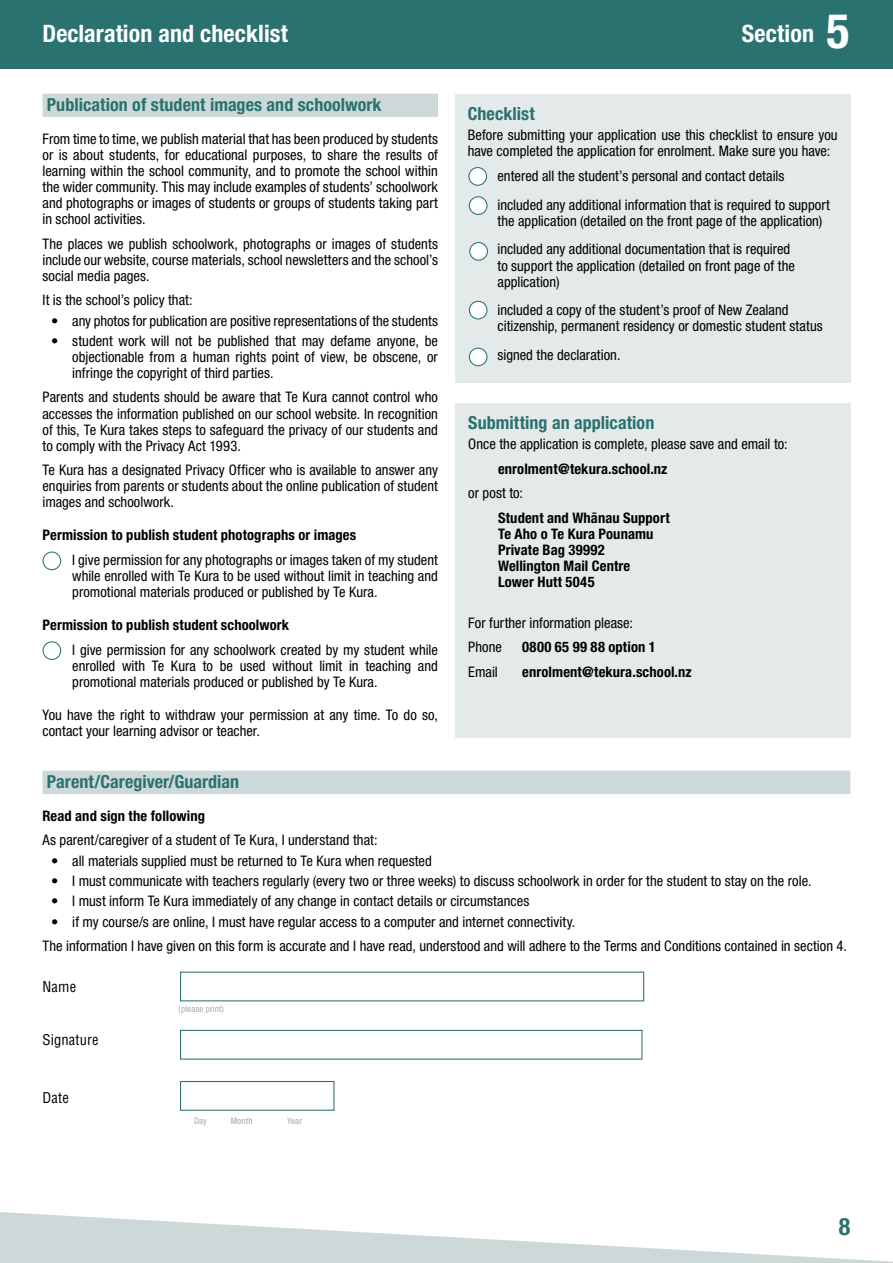
<style>
.page{position:relative;width:893px;height:1263px;background:#fff}
.page>*{position:absolute;margin:0;border:0;box-sizing:border-box;transform-origin:0 0}
.t1{font:700 condensed 24px "Helvetica Neue LT Std";letter-spacing:.005em;color:#fff}
.t2{font:700 condensed 24px "Helvetica Neue LT Std";color:#2a7270}
.t3{font:700 condensed 18px "Helvetica Neue LT Std";letter-spacing:.005em;color:#2a7270}
.t4{font:condensed 14.55px/16px "Helvetica Neue LT Std";color:#000}
.t5{font:700 condensed 14.55px/16px "Helvetica Neue LT Std";letter-spacing:.005em;color:#000}
.t6{font:condensed 14.55px "Helvetica LT Std";letter-spacing:.01em;color:#000}
.t7{font:700 condensed 14.55px "Helvetica Neue LT Std";letter-spacing:.025em;color:#000}
.t8{font:condensed 9px "Helvetica Neue LT Std";letter-spacing:.02em;color:#a7a9ac}
.s1{font-size:48px}
</style>
<div class="page">
<div style="left:0;top:0;width:893px;height:69px;background:#2a7270"></div>
<svg style="left:0;top:1212px;width:893px;height:51px;fill:#cdd9d9"></svg>
<div style="left:43px;top:771px;width:807px;height:23px;background:#cdd9d9"></div>
<div style="left:180px;top:1081px;width:154px;height:30px;border:1px solid #2a7270"></div>
<div style="left:180px;top:1030px;width:462px;height:29px;border:1px solid #2a7270"></div>
<div style="left:180px;top:972px;width:464px;height:29px;border:1px solid #2a7270"></div>
<div style="left:455px;top:94px;width:395px;height:289px;background:#e4e9e9"></div>
<div style="left:469px;top:168px;width:18px;height:17px;background:#fff;border-radius:50%"></div>
<div style="left:468px;top:167px;width:19px;height:19px;border:1px solid #2a7270;border-radius:50%"></div>
<div style="left:469px;top:197px;width:18px;height:17px;background:#fff;border-radius:50%"></div>
<div style="left:469px;top:196px;width:18px;height:19px;border:1px solid #2a7270;border-radius:50%"></div>
<div style="left:470px;top:243px;width:17px;height:17px;background:#fff;border-radius:50%"></div>
<div style="left:469px;top:242px;width:19px;height:19px;border:1px solid #2a7270;border-radius:50%"></div>
<div style="left:469px;top:301px;width:18px;height:18px;background:#fff;border-radius:50%"></div>
<div style="left:469px;top:301px;width:18px;height:18px;border:1px solid #2a7270;border-radius:50%"></div>
<div style="left:469px;top:348px;width:18px;height:18px;background:#fff;border-radius:50%"></div>
<div style="left:469px;top:348px;width:18px;height:18px;border:1px solid #2a7270;border-radius:50%"></div>
<div style="left:43px;top:94px;width:395px;height:23px;background:#cdd9d9"></div>
<div style="left:43px;top:551px;width:18px;height:19px;border:1px solid #2a7270;border-radius:50%"></div>
<div style="left:43px;top:641px;width:18px;height:19px;border:1px solid #2a7270;border-radius:50%"></div>
<div style="left:455px;top:403px;width:396px;height:334px;background:#e4e9e9"></div>
<h1 class="t1" style="left:43px;top:19px;width:247px">Declaration and checklist</h1>
<h1 class="t1" style="left:742px;top:19px;width:109px">Section <span class="s1">5</span></h1>
<p class="t3" style="left:47px;top:93px;width:336px">Publication of student images and schoolwork</p>
<p class="t4" style="left:43px;top:130px;width:397px;text-align:justify">From time to time, we publish material that has been produced by students or is about students, for educational purposes, to share the results of learning within the school community, and to promote the school within the wider community. This may include examples of students’ schoolwork and photographs or images of students or groups of students taking part in school activities.</p>
<p class="t4" style="left:43px;top:235px;width:397px;text-align:justify">The places we publish schoolwork, photographs or images of students include our website, course materials, school newsletters and the school’s social media pages.</p>
<p class="t4" style="left:43px;top:292px;width:152px">It is the school’s policy that:</p>
<p class="t4" style="left:51px;top:312px;width:388px">• any photos for publication are positive representations of the students</p>
<p class="t4" style="left:72px;top:332px;width:367px;text-align:justify;text-indent:-21px">• student work will not be published that may defame anyone, be objectionable from a human rights point of view, be obscene, or infringe the copyright of third parties.</p>
<p class="t4" style="left:43px;top:389px;width:397px;text-align:justify">Parents and students should be aware that Te Kura cannot control who accesses the information published on our school website. In recognition of this, Te Kura takes steps to safeguard the privacy of our students and to comply with the Privacy Act 1993.</p>
<p class="t4" style="left:43px;top:462px;width:397px;text-align:justify">Te Kura has a designated Privacy Officer who is available to answer any enquiries from parents or students about the online publication of student images and schoolwork.</p>
<p class="t5" style="left:43px;top:527px;width:315px">Permission to publish student photographs or images</p>
<p class="t4" style="left:72px;top:552px;width:367px;text-align:justify">I give permission for any photographs or images taken of my student while enrolled with Te Kura to be used without limit in teaching and promotional materials produced or published by Te Kura.</p>
<p class="t5" style="left:43px;top:617px;width:248px">Permission to publish student schoolwork</p>
<p class="t4" style="left:72px;top:641px;width:367px;text-align:justify">I give permission for any schoolwork created by my student while enrolled with Te Kura to be used without limit in teaching and promotional materials produced or published by Te Kura.</p>
<p class="t4" style="left:43px;top:706px;width:397px">You have the right to withdraw your permission at any time. To do so, contact your learning advisor or teacher.</p>
<p class="t3" style="left:468px;top:103px;width:68px">Checklist</p>
<p class="t4" style="left:468px;top:127px;width:371px">Before submitting your application use this checklist to ensure you have completed the application for enrolment. Make sure you have:</p>
<p class="t4" style="left:497px;top:161px;width:334px;line-height:28.8px">entered all the student’s personal and contact details included any additional information that is required to support</p>
<p class="t4" style="left:497px;top:206px;width:326px;line-height:28.8px">the application (detailed on the front page of the application) included any additional documentation that is required</p>
<p class="t4" style="left:497px;top:257px;width:299px">to support the application (detailed on front page of the application)</p>
<p class="t4" style="left:497px;top:302px;width:327px">included a copy of the student’s proof of New Zealand citizenship, permanent residency or domestic student status</p>
<p class="t4" style="left:497px;top:347px;width:124px">signed the declaration.</p>
<p class="t3" style="left:468px;top:412px;width:188px">Submitting an application</p>
<p class="t4" style="left:468px;top:436px;width:321px">Once the application is complete, please save and email to:</p>
<p class="t5" style="left:498px;top:460px;width:171px">enrolment@tekura.school.nz</p>
<p class="t4" style="left:468px;top:485px;width:56px">or post to:</p>
<p class="t5" style="left:498px;top:509px;width:173px">Student and Wha¯ nau Support<br>Te Aho o Te Kura Pounamu<br>Private Bag 39992<br>Wellington Mail Centre<br>Lower Hutt 5045</p>
<p class="t4" style="left:468px;top:610px;width:166px;line-height:24.6px">For further information please:<br>Phone</p>
<p class="t7" style="left:522px;top:638px;width:135px">0800 65 99 88 option 1</p>
<p class="t4" style="left:468px;top:663px;width:31px">Email</p>
<p class="t5" style="left:522px;top:663px;width:171px">enrolment@tekura.school.nz</p>
<p class="t3" style="left:47px;top:770px;width:194px">Parent/Caregiver/Guardian</p>
<p class="t5" style="left:43px;top:807px;width:164px">Read and sign the following</p>
<p class="t4" style="left:43px;top:832px;width:337px">As parent/caregiver of a student of Te Kura, I understand that:</p>
<p class="t4" style="left:51px;top:852px;width:382px">• all materials supplied must be returned to Te Kura when requested</p>
<p class="t4" style="left:51px;top:873px;width:762px">• I must communicate with teachers regularly (every two or three weeks) to discuss schoolwork in order for the student to stay on the role.</p>
<p class="t4" style="left:51px;top:893px;width:480px">• I must inform Te Kura immediately of any change in contact details or circumstances</p>
<p class="t4" style="left:43px;top:909px;width:806px;line-height:24.6px;text-indent:9px">• if my course/s are online, I must have regular access to a computer and internet connectivity.<br>The information I have given on this form is accurate and I have read, understood and will adhere to the Terms and Conditions contained in section 4.</p>
<p class="t6" style="left:43px;top:977px;width:35px">Name</p>
<p class="t8" style="left:179px;top:1004px;width:47px">(please print)</p>
<p class="t6" style="left:43px;top:1031px;width:58px">Signature</p>
<p class="t6" style="left:43px;top:1088px;width:28px">Date</p>
<p class="t8" style="left:194px;top:1116px;width:14px">Day</p>
<p class="t8" style="left:231px;top:1116px;width:23px">Month</p>
<p class="t8" style="left:287px;top:1116px;width:17px">Year</p>
<h1 class="t2" style="left:839px;top:1212px;width:13px">8</h1>
</div>
